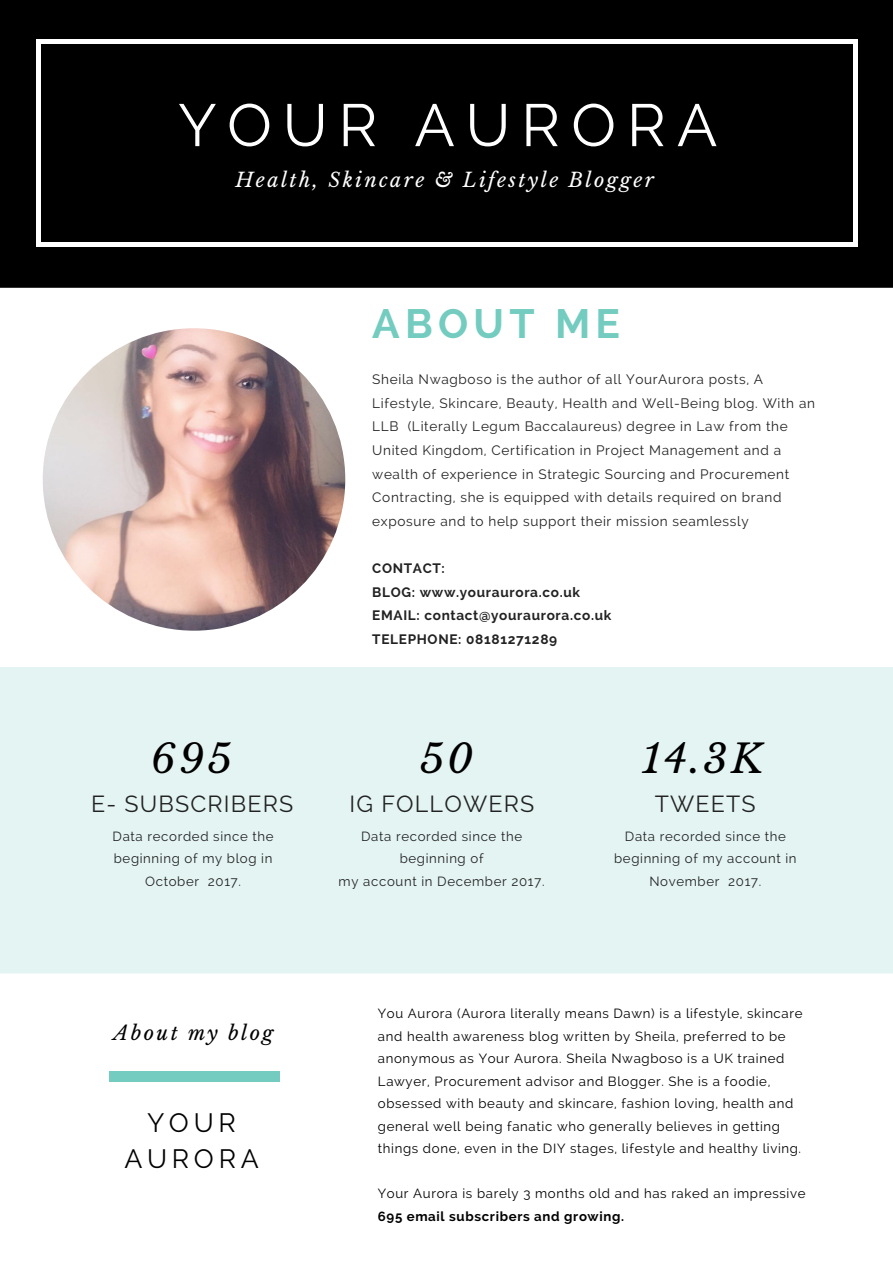
<style>
.page{position:relative;width:893px;height:1263px;background:#fff}
.page>*{position:absolute;margin:0;border:0;box-sizing:border-box;transform-origin:0 0}
.t1{font:59.55px "Raleway";letter-spacing:.18em;color:#fff}
.t2{font:700 40.8px "Raleway";letter-spacing:.13em;color:#73ccbf}
.t3{font:italic 39.6px "Libre Baskerville";letter-spacing:.08em;color:#000}
.t4{font:26.4px/36px "Raleway";letter-spacing:.18em;color:#000;text-align:center}
.t5{font:23.1px "Raleway";letter-spacing:.05em;color:#222}
.t6{font:italic 19.8px "Libre Baskerville";letter-spacing:.12em;color:#fff}
.t7{font:italic 19.8px "Libre Baskerville";letter-spacing:.12em;color:#000}
.t8{font:13.65px/23.5px "Raleway";letter-spacing:.05em;color:#222}
.t9{font:700 13.65px/23.5px "Raleway";letter-spacing:.05em;color:#222}
.t10{font:13.2px/22.5px "Raleway";letter-spacing:.05em;color:#000}
.t11{font:13.2px/22.5px "Raleway";letter-spacing:.05em;color:#222;text-align:center}
.t12{font:700 13.2px "Raleway";letter-spacing:.05em;color:#000}
</style>
<div class="page">
<div style="left:0;top:0;width:892px;height:288px;background:#000"></div>
<svg style="left:853px;top:243px;width:4px;height:4px"></svg>
<div style="left:36px;top:44px;width:5px;height:199px;background:#fff"></div>
<svg style="left:36px;top:243px;width:5px;height:4px"></svg>
<hr style="left:853px;top:44px;width:4px;height:199px;background:#fff">
<div style="left:41px;top:242px;width:812px;height:5px;background:#fff"></div>
<svg style="left:853px;top:40px;width:4px;height:4px"></svg>
<svg style="left:36px;top:40px;width:5px;height:4px"></svg>
<hr style="left:41px;top:40px;width:812px;height:4px;background:#fff">
<div style="left:0;top:667px;width:892px;height:306px;background:#e3f4f2"></div>
<img style="left:43px;top:328px;width:302px;height:303px;border-radius:151px">
<div style="left:109px;top:1071px;width:171px;height:10px;background:#73ccbf"></div>
<h1 class="t1" style="left:178px;top:90px;width:540px">YOUR AURORA</h1>
<h3 class="t6" style="left:235px;top:167px;width:420px">Health, Skincare &amp; Lifestyle Blogger</h3>
<h2 class="t2" style="left:372px;top:300px;width:249px">ABOUT ME</h2>
<p class="t8" style="left:372px;top:367px;width:444px">Sheila Nwagboso is the author of all YourAurora posts, A Lifestyle, Skincare, Beauty, Health and Well-Being blog. With an LLB (Literally Legum Baccalaureus) degree in Law from the United Kingdom, Certification in Project Management and a wealth of experience in Strategic Sourcing and Procurement Contracting, she is equipped with details required on brand exposure and to help support their mission seamlessly</p>
<p class="t9" style="left:372px;top:556px;width:241px">CONTACT:<br>BLOG: www.youraurora.co.uk<br>EMAIL: contact@youraurora.co.uk<br>TELEPHONE: 08181271289</p>
<h3 class="t3" style="left:151px;top:735px;width:82px">695</h3>
<h3 class="t3" style="left:420px;top:735px;width:55px">50</h3>
<h3 class="t3" style="left:642px;top:735px;width:123px">14.3K</h3>
<h3 class="t5" style="left:91px;top:790px;width:204px">E- SUBSCRIBERS</h3>
<h3 class="t5" style="left:349px;top:790px;width:186px">IG FOLLOWERS</h3>
<h3 class="t5" style="left:654px;top:790px;width:102px">TWEETS</h3>
<p class="t11" style="left:113px;top:825px;width:162px">Data recorded since the beginning of my blog in<br>October 2017.</p>
<p class="t11" style="left:338px;top:825px;width:207px">Data recorded since the beginning of<br>my account in December 2017.</p>
<p class="t11" style="left:614px;top:825px;width:184px">Data recorded since the beginning of my account in<br>November 2017.</p>
<h3 class="t7" style="left:113px;top:1021px;width:161px">About my blog</h3>
<h3 class="t4" style="left:124px;top:1105px;width:136px">YOUR<br>AURORA</h3>
<p class="t10" style="left:378px;top:1002px;width:426px">You Aurora (Aurora literally means Dawn) is a lifestyle, skincare and health awareness blog written by Sheila, preferred to be anonymous as Your Aurora. Sheila Nwagboso is a UK trained Lawyer, Procurement advisor and Blogger. She is a foodie, obsessed with beauty and skincare, fashion loving, health and general well being fanatic who generally believes in getting things done, even in the DIY stages, lifestyle and healthy living.</p>
<p class="t10" style="left:378px;top:1182px;width:429px">Your Aurora is barely 3 months old and has raked an impressive</p>
<p class="t12" style="left:378px;top:1208px;width:248px">695 email subscribers and growing.</p>
</div>
